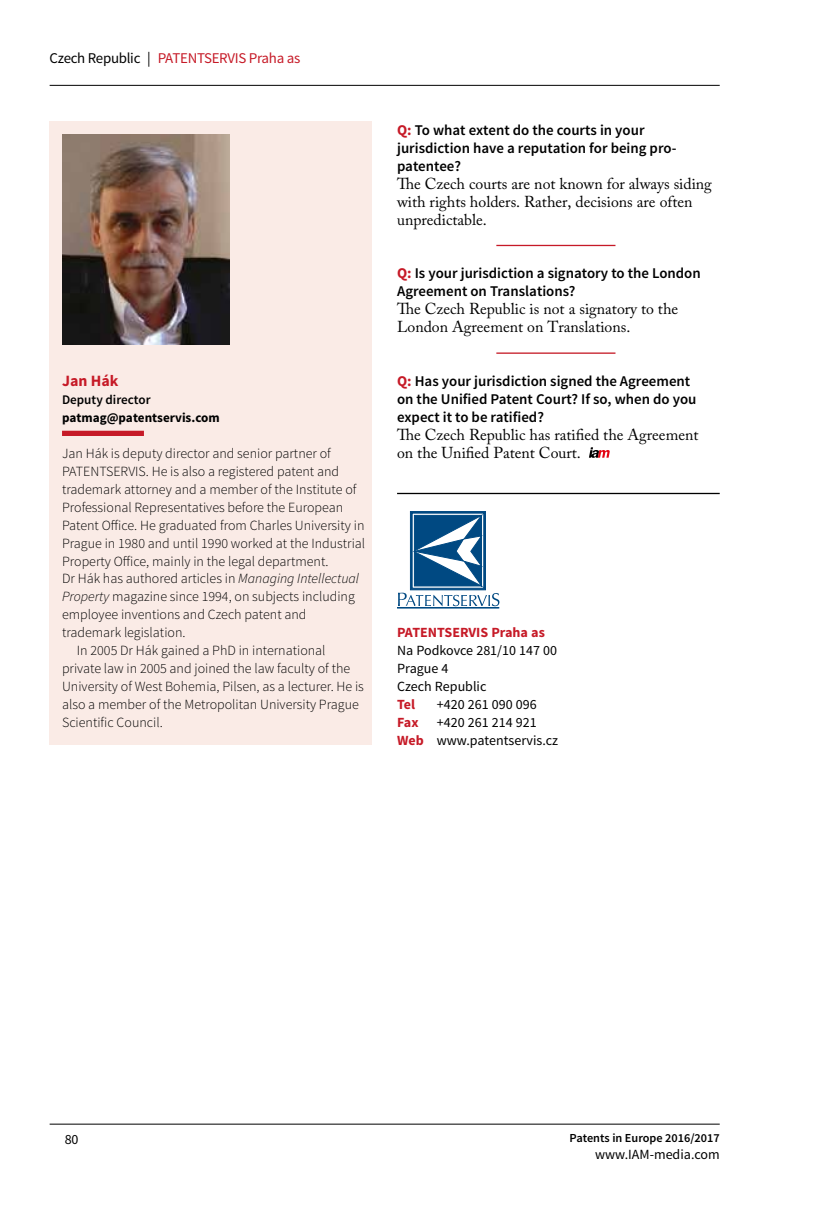
<style>
.page{position:relative;width:819px;height:1211px;background:#fff}
.page>*{position:absolute;margin:0;border:0;box-sizing:border-box;transform-origin:0 0}
.t1{font:15.75px/18px "Adobe Caslon Pro";color:#000}
.t2{font:700 15.75px "Source Sans Pro";color:#c61a27}
.t3{font:600 14.88px/18px "Source Sans Pro";color:#000}
.t4{font:14.88px "Source Sans Pro";letter-spacing:-.02em;color:#c61a27}
.t5{font:300 14px "Source Sans Pro";color:#000}
.t6{font:14px/17.8px "Source Sans Pro";color:#000}
.t7{font:700 14px "Source Sans Pro";color:#c61a27}
.t8{font:700 13.12px "Source Sans Pro";color:#000}
.t9{font:600 13.12px "Source Sans Pro";color:#000}
.t10{font:600 12.25px "Source Sans Pro";color:#000}
.s1{color:#000}
.s2{font-style:italic}
.s3{font-weight:700;color:#c61a27}
</style>
<div class="page">
<hr style="left:50px;top:85px;width:669px;height:1px;background:#000">
<hr style="left:50px;top:1123px;width:669px;height:1px;background:#000">
<hr style="left:496px;top:245px;width:119px;height:1px;background:#c61a27">
<hr style="left:496px;top:352px;width:119px;height:2px;background:#c61a27">
<svg style="left:589px;top:447px;width:21px;height:11px"></svg>
<svg style="left:398px;top:511px;width:101px;height:95px"></svg>
<div style="left:397px;top:607px;width:102px;height:1px;border:1px solid #004982"></div>
<div style="left:50px;top:122px;width:322px;height:623px;background:#faebe6"></div>
<div style="left:62px;top:431px;width:82px;height:5px;background:#c61a27"></div>
<img style="left:62px;top:134px;width:168px;height:210px">
<hr style="left:397px;top:493px;width:322px;height:1px;background:#000">
<p class="t4" style="left:50px;top:49px;width:252px"><span class="s1">Czech Republic |</span> PATENTSERVIS Praha as</p>
<p class="t2" style="left:62px;top:371px;width:58px">Jan Hák</p>
<p class="t9" style="left:62px;top:391px;width:90px">Deputy director</p>
<p class="t8" style="left:62px;top:409px;width:159px">patmag@patentservis.com</p>
<p class="t5" style="left:62px;top:444px;width:270px">Jan Hák is deputy director and senior partner of</p>
<p class="t5" style="left:62px;top:462px;width:278px">PATENTSERVIS. He is also a registered patent and</p>
<p class="t5" style="left:62px;top:480px;width:296px">trademark attorney and a member of the Institute of</p>
<p class="t5" style="left:62px;top:498px;width:283px">Professional Representatives before the European</p>
<p class="t5" style="left:62px;top:516px;width:304px">Patent Office. He graduated from Charles University in</p>
<p class="t5" style="left:62px;top:534px;width:304px">Prague in 1980 and until 1990 worked at the Industrial</p>
<p class="t5" style="left:62px;top:552px;width:268px">Property Office, mainly in the legal department.</p>
<p class="t5" style="left:62px;top:570px;width:299px">Dr Hák has authored articles in <span class="s2">Managing Intellectual</span></p>
<p class="t5" style="left:62px;top:588px;width:294px"><span class="s2">Property</span> magazine since 1994, on subjects including</p>
<p class="t5" style="left:62px;top:606px;width:246px">employee inventions and Czech patent and</p>
<p class="t5" style="left:62px;top:624px;width:125px">trademark legislation.</p>
<p class="t5" style="left:77px;top:642px;width:250px">In 2005 Dr Hák gained a PhD in international</p>
<p class="t5" style="left:62px;top:660px;width:290px">private law in 2005 and joined the law faculty of the</p>
<p class="t5" style="left:62px;top:678px;width:303px">University of West Bohemia, Pilsen, as a lecturer. He is</p>
<p class="t5" style="left:62px;top:696px;width:298px">also a member of the Metropolitan University Prague</p>
<p class="t5" style="left:62px;top:713px;width:102px">Scientific Council.</p>
<p class="t3" style="left:397px;top:121px;width:281px"><span class="s3">Q:</span> To what extent do the courts in your jurisdiction have a reputation for being pro&shy;patentee?</p>
<p class="t1" style="left:397px;top:174px;width:316px">The Czech courts are not known for always siding with rights holders. Rather, decisions are often unpredictable.</p>
<p class="t3" style="left:397px;top:265px;width:305px"><span class="s3">Q:</span> Is your jurisdiction a signatory to the London<br>Agreement on Translations?</p>
<p class="t1" style="left:397px;top:300px;width:282px">The Czech Republic is not a signatory to the<br>London Agreement on Translations.</p>
<p class="t3" style="left:397px;top:372px;width:301px"><span class="s3">Q:</span> Has your jurisdiction signed the Agreement on the Unified Patent Court? If so, when do you expect it to be ratified?</p>
<p class="t1" style="left:397px;top:425px;width:303px">The Czech Republic has ratified the Agreement on the Unified Patent Court.</p>
<p class="t7" style="left:397px;top:623px;width:149px">PATENTSERVIS Praha as</p>
<p class="t6" style="left:397px;top:642px;width:161px">Na Podkovce 281/10 147 00<br>Prague 4<br>Czech Republic</p>
<p class="t7" style="left:397px;top:695px;width:19px">Tel</p>
<p class="t6" style="left:437px;top:695px;width:101px">+420 261 090 096</p>
<p class="t7" style="left:397px;top:713px;width:23px">Fax</p>
<p class="t6" style="left:397px;top:713px;width:162px;text-indent:40px">+420 261 214 921<br><span class="s3">Web</span> www.patentservis.cz</p>
<p class="t6" style="left:65px;top:1130px;width:15px">80</p>
<p class="t10" style="left:569px;top:1130px;width:152px">Patents in Europe 2016/2017</p>
<p class="t6" style="left:595px;top:1146px;width:126px">www.IAM-media.com</p>
</div>
